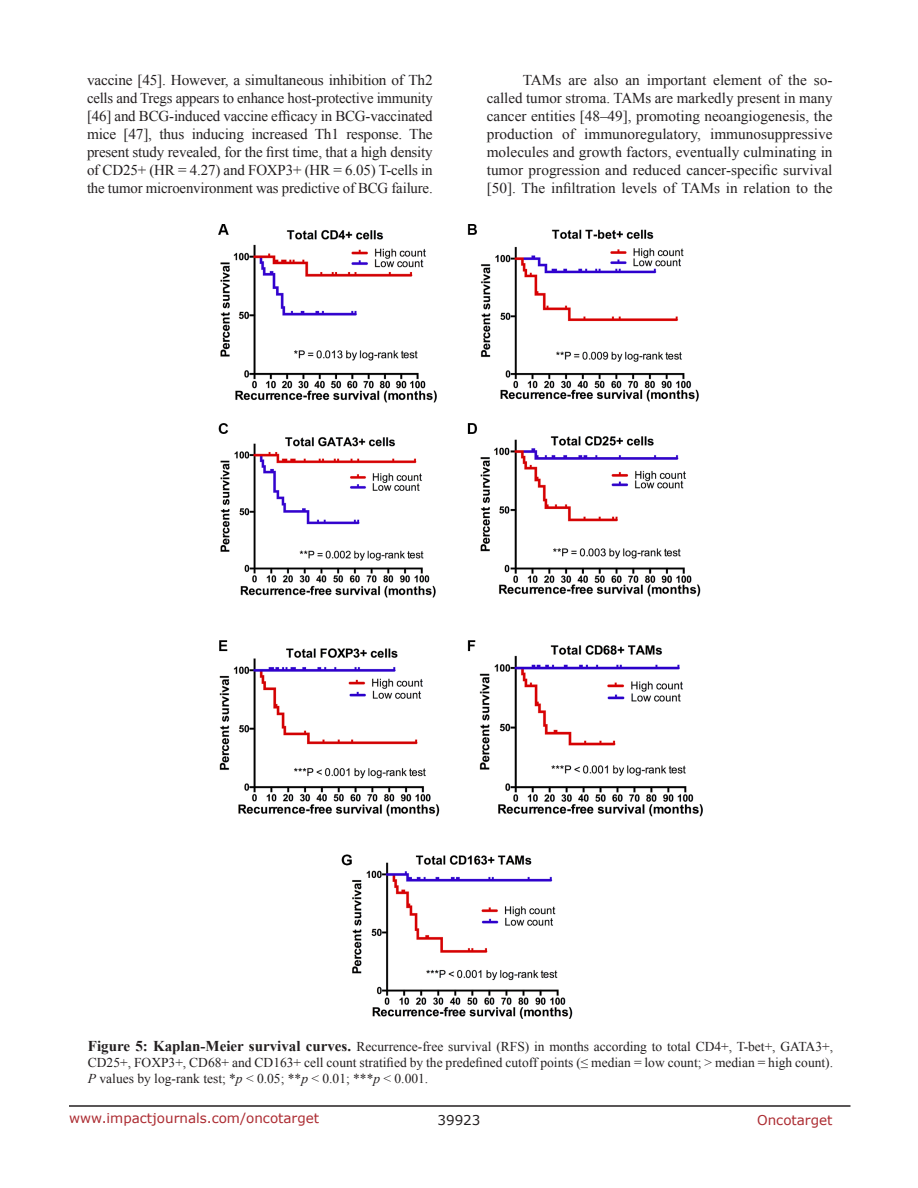
<style>
.page{position:relative;width:918px;height:1188px;background:#fff}
.page>*{position:absolute;margin:0;border:0;box-sizing:border-box;transform-origin:0 0}
.BodyText{font:15px/18px "Times New Roman";letter-spacing:-.01em;color:#231f20;text-align:justify}
.FigureText{font:13.5px/16.2px "Times New Roman";color:#231f20;text-align:justify}
.t1{font:13.5px "Verdana";color:#ac2b31}
.t2{font:13.5px "Verdana";color:#231f20}
.s1{font-weight:700;font-size:15px}
.s2{font-style:italic}
</style>
<div class="page">
<hr style="left:69px;top:1105px;width:781px;height:2px;background:#231f20">
<img style="left:218px;top:225px;width:485px;height:793px">
<p class="BodyText" style="left:87px;top:71px;width:347px">vaccine [45]. However, a simultaneous inhibition of Th2 cells and Tregs appears to enhance host-protective immunity [46] and BCG-induced vaccine efficacy in BCG-vaccinated mice [47], thus inducing increased Th1 response. The present study revealed, for the first time, that a high density of CD25+ (HR = 4.27) and FOXP3+ (HR = 6.05) T-cells in the tumor microenvironment was predictive of BCG failure.</p>
<p class="BodyText" style="left:487px;top:71px;width:347px;text-indent:36px">TAMs are also an important element of the so&shy;called tumor stroma. TAMs are markedly present in many cancer entities [48–49], promoting neoangiogenesis, the production of immunoregulatory, immunosuppressive molecules and growth factors, eventually culminating in tumor progression and reduced cancer-specific survival [50]. The infiltration levels of TAMs in relation to the</p>
<p class="FigureText" style="left:88px;top:1038px;width:747px"><span class="s1">Figure 5: Kaplan-Meier survival curves.</span> Recurrence-free survival (RFS) in months according to total CD4+, T-bet+, GATA3+, CD25+, FOXP3+, CD68+ and CD163+ cell count stratified by the predefined cutoff points (≤ median = low count; &gt; median = high count).<br><span class="s2">P</span> values by log-rank test; *<span class="s2">p</span> &lt; 0.05; **<span class="s2">p</span> &lt; 0.01; ***<span class="s2">p</span> &lt; 0.001.</p>
<p class="t1" style="left:69px;top:1109px;width:252px">www.impactjournals.com/oncotarget</p>
<p class="t2" style="left:438px;top:1111px;width:44px">39923</p>
<p class="t1" style="left:757px;top:1111px;width:77px">Oncotarget</p>
</div>
